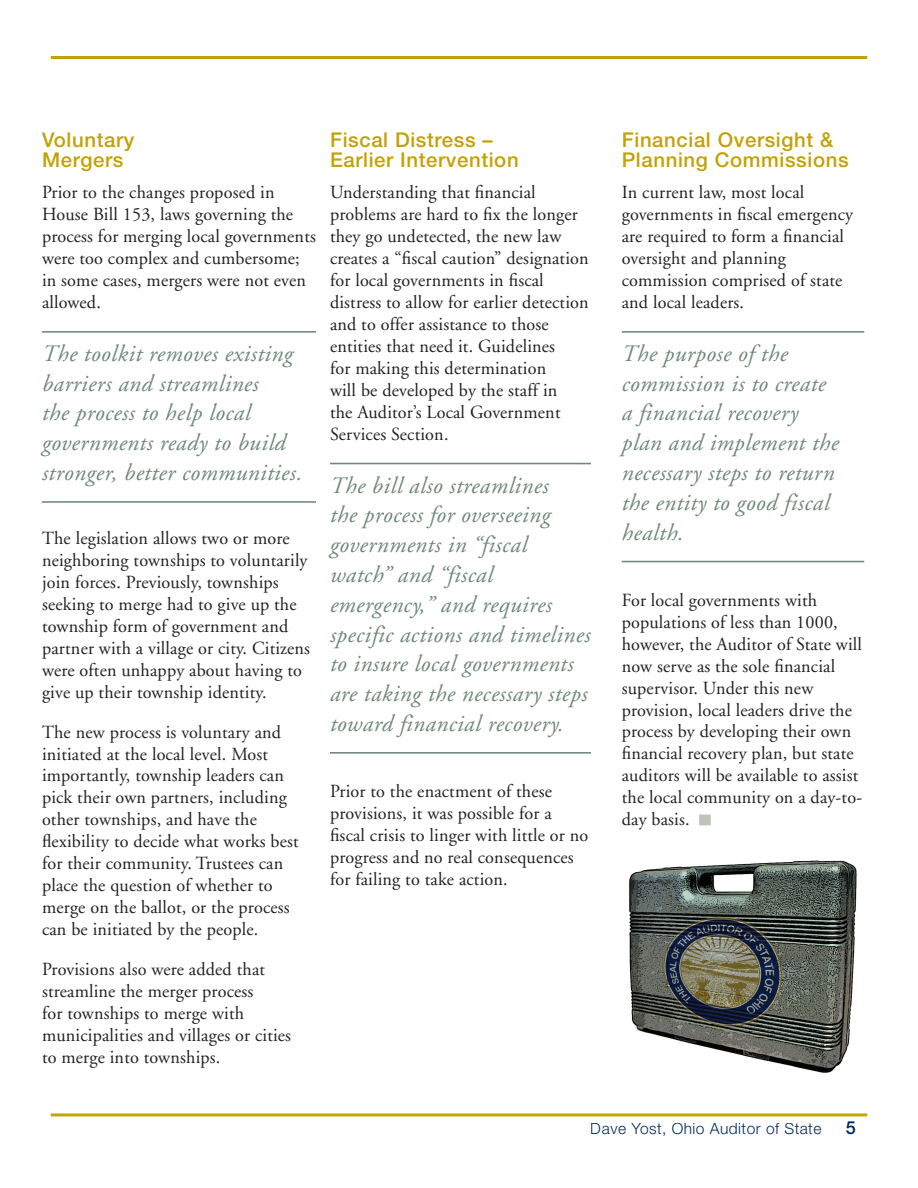
<style>
.page{position:relative;width:918px;height:1188px;background:#fff}
.page>*{position:absolute;margin:0;border:0;box-sizing:border-box;transform-origin:0 0}
.t1{font:italic 23.55px/29.8px "Adobe Garamond";letter-spacing:.02em;color:#6e8878}
.t2{font:500 20.4px/20.4px "Helvetica Neue";letter-spacing:.03em;color:#c2a205}
.t3{font:18.45px/21.9px "Adobe Garamond";letter-spacing:.01em;color:#231f20}
.t4{font:500 18px "Helvetica Neue";color:#00295c}
.t5{font:300 15.6px "Helvetica Neue";letter-spacing:.03em;color:#00295c}
</style>
<div class="page">
<hr style="left:51px;top:56px;width:816px;height:3px;background:#c2a205">
<img style="left:629px;top:860px;width:228px;height:213px">
<hr style="left:622px;top:331px;width:242px;height:2px;background:#6e8878">
<hr style="left:622px;top:561px;width:242px;height:1px;background:#6e8878">
<div style="left:699px;top:815px;width:12px;height:10px;background:#bcc5ba;border:2px solid #bcc5ba"></div>
<hr style="left:330px;top:463px;width:261px;height:1px;background:#6e8878">
<hr style="left:330px;top:752px;width:261px;height:2px;background:#6e8878">
<hr style="left:42px;top:331px;width:274px;height:2px;background:#6e8878">
<hr style="left:42px;top:501px;width:274px;height:2px;background:#6e8878">
<hr style="left:51px;top:1113px;width:816px;height:3px;background:#c2a205">
<p class="t2" style="left:42px;top:129px;width:94px">Voluntary<br>Mergers</p>
<p class="t3" style="left:42px;top:182px;width:275px">Prior to the changes proposed in<br>House Bill 153, laws governing the process for merging local governments were too complex and cumbersome; in some cases, mergers were not even allowed.</p>
<p class="t1" style="left:42px;top:339px;width:262px">The toolkit removes existing barriers and streamlines<br>the process to help local governments ready to build stronger, better communities.</p>
<p class="t3" style="left:42px;top:528px;width:270px">The legislation allows two or more neighboring townships to voluntarily join forces. Previously, townships seeking to merge had to give up the township form of government and partner with a village or city. Citizens were often unhappy about having to give up their township identity.</p>
<p class="t3" style="left:42px;top:721px;width:258px">The new process is voluntary and initiated at the local level. Most importantly, township leaders can pick their own partners, including other townships, and have the flexibility to decide what works best for their community. Trustees can place the question of whether to merge on the ballot, or the process can be initiated by the people.</p>
<p class="t3" style="left:42px;top:959px;width:251px">Provisions also were added that streamline the merger process<br>for townships to merge with municipalities and villages or cities to merge into townships.</p>
<p class="t2" style="left:330px;top:129px;width:190px">Fiscal Distress –<br>Earlier Intervention</p>
<p class="t3" style="left:330px;top:182px;width:260px">Understanding that financial problems are hard to fix the longer they go undetected, the new law creates a “fiscal caution” designation for local governments in fiscal distress to allow for earlier detection and to offer assistance to those entities that need it. Guidelines<br>for making this determination<br>will be developed by the staff in<br>the Auditor’s Local Government<br>Services Section.</p>
<p class="t1" style="left:330px;top:471px;width:262px">The bill also streamlines<br>the process for overseeing governments in “fiscal watch” and “fiscal emergency,” and requires specific actions and timelines to insure local governments are taking the necessary steps toward financial recovery.</p>
<p class="t3" style="left:330px;top:781px;width:260px">Prior to the enactment of these provisions, it was possible for a fiscal crisis to linger with little or no progress and no real consequences for failing to take action.</p>
<p class="t2" style="left:622px;top:129px;width:228px">Financial Oversight &amp;<br>Planning Commissions</p>
<p class="t3" style="left:622px;top:182px;width:233px">In current law, most local governments in fiscal emergency are required to form a financial oversight and planning commission comprised of state and local leaders.</p>
<p class="t1" style="left:622px;top:339px;width:219px">The purpose of the commission is to create a financial recovery plan and implement the necessary steps to return the entity to good fiscal health.</p>
<p class="t3" style="left:622px;top:590px;width:242px">For local governments with populations of less than 1000, however, the Auditor of State will now serve as the sole financial supervisor. Under this new provision, local leaders drive the process by developing their own financial recovery plan, but state auditors will be available to assist the local community on a day-to&shy;day basis.</p>
<p class="t5" style="left:591px;top:1119px;width:232px">Dave Yost, Ohio Auditor of State</p>
<p class="t4" style="left:846px;top:1117px;width:12px">5</p>
</div>
